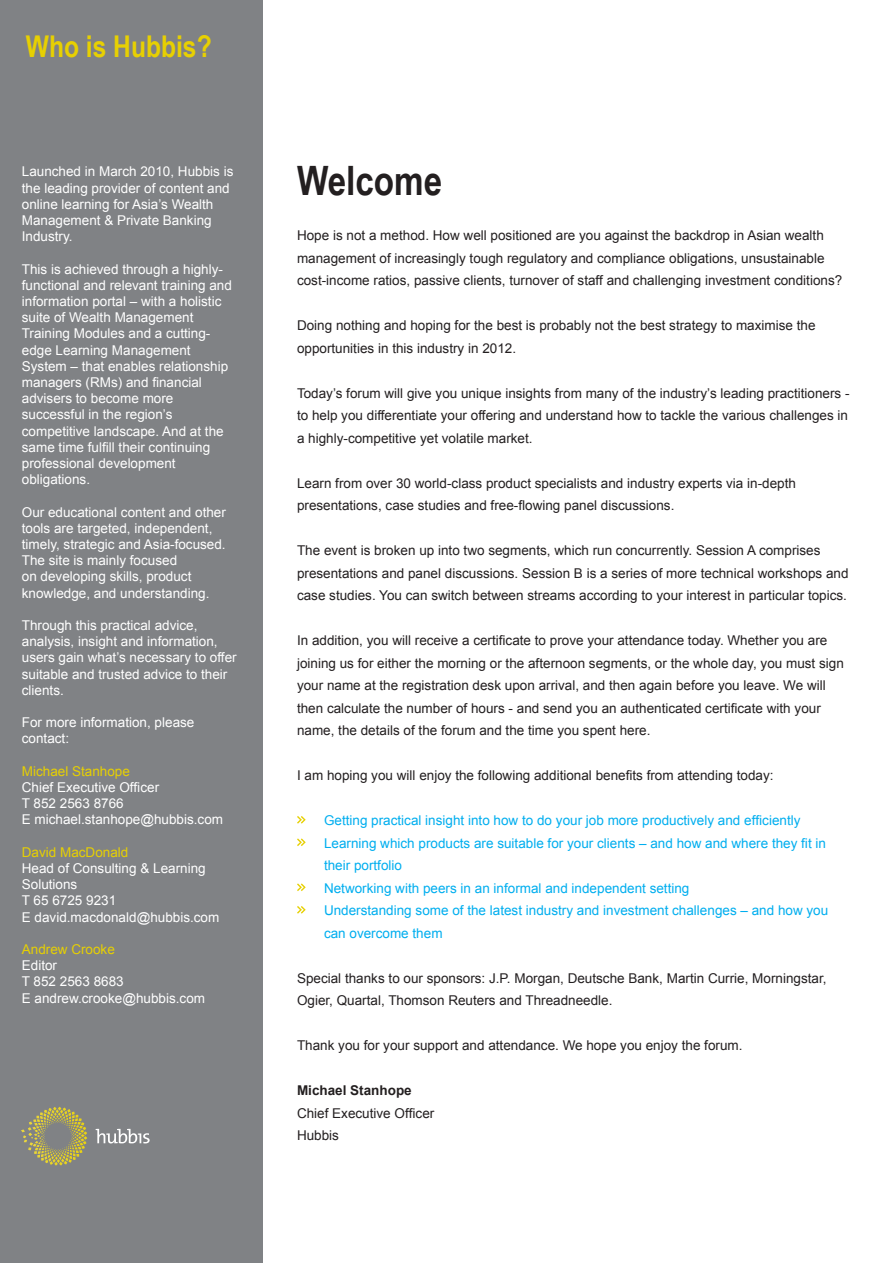
<style>
.page{position:relative;width:893px;height:1263px;background:#fff}
.page>*{position:absolute;margin:0;border:0;box-sizing:border-box;transform-origin:0 0}
.t1{font:700 40.5px "Arial Narrow";color:#231f20}
.t2{font:700 30px "Arial Narrow";color:#e7d002}
.t3{font:13.5px/22.5px "Arial";color:#231f20}
.t4{font:13.5px/16.2px "Arial";color:#fff}
.t5{font:13.5px/22.5px "Arial";color:#00aeef}
.t6{font:13.5px "Arial";color:#e7d002}
.t7{font:700 13.5px "Arial";color:#231f20}
</style>
<div class="page">
<hr style="left:892px;top:1082px;width:1px;height:103px;background:#808285">
<div style="left:0;top:0;width:262px;height:1263px;background:#808285"></div>
<svg style="left:40px;top:1107px;width:38px;height:11px"></svg>
<svg style="left:96px;top:1129px;width:54px;height:14px"></svg>
<svg style="left:297px;top:816px;width:9px;height:8px"></svg>
<svg style="left:297px;top:838px;width:9px;height:8px"></svg>
<svg style="left:297px;top:883px;width:9px;height:8px"></svg>
<svg style="left:297px;top:906px;width:9px;height:8px"></svg>
<h2 class="t2" style="left:26px;top:24px;width:187px">Who is Hubbis?</h2>
<p class="t4" style="left:22px;top:164px;width:213px">Launched in March 2010, Hubbis is the leading provider of content and online learning for Asia’s Wealth<br>Management &amp; Private Banking<br>Industry.</p>
<p class="t4" style="left:22px;top:261px;width:212px">This is achieved through a highly&shy;functional and relevant training and information portal – with a holistic suite of Wealth Management<br>Training Modules and a cutting&shy;edge Learning Management<br>System – that enables relationship managers (RMs) and financial advisers to become more successful in the region’s competitive landscape. And at the same time fulfill their continuing professional development obligations.</p>
<p class="t4" style="left:22px;top:504px;width:206px">Our educational content and other tools are targeted, independent, timely, strategic and Asia-focused.<br>The site is mainly focused<br>on developing skills, product knowledge, and understanding.</p>
<p class="t4" style="left:22px;top:617px;width:216px">Through this practical advice, analysis, insight and information, users gain what’s necessary to offer suitable and trusted advice to their clients.</p>
<p class="t4" style="left:22px;top:714px;width:174px">For more information, please contact:</p>
<p class="t6" style="left:22px;top:762px;width:110px">Michael Stanhope</p>
<p class="t4" style="left:22px;top:779px;width:203px">Chief Executive Officer<br>T 852 2563 8766<br>E michael.stanhope@hubbis.com</p>
<p class="t6" style="left:22px;top:843px;width:108px">David MacDonald</p>
<p class="t4" style="left:22px;top:860px;width:199px">Head of Consulting &amp; Learning<br>Solutions<br>T 65 6725 9231<br>E david.macdonald@hubbis.com</p>
<p class="t6" style="left:22px;top:940px;width:95px">Andrew Crooke</p>
<p class="t4" style="left:22px;top:957px;width:185px">Editor<br>T 852 2563 8683<br>E andrew.crooke@hubbis.com</p>
<h1 class="t1" style="left:297px;top:150px;width:147px">Welcome</h1>
<p class="t3" style="left:297px;top:224px;width:547px">Hope is not a method. How well positioned are you against the backdrop in Asian wealth management of increasingly tough regulatory and compliance obligations, unsustainable cost-income ratios, passive clients, turnover of staff and challenging investment conditions?</p>
<p class="t3" style="left:297px;top:314px;width:520px">Doing nothing and hoping for the best is probably not the best strategy to maximise the opportunities in this industry in 2012.</p>
<p class="t3" style="left:297px;top:382px;width:554px;text-align:justify">Today’s forum will give you unique insights from many of the industry’s leading practitioners - to help you differentiate your offering and understand how to tackle the various challenges in a highly-competitive yet volatile market.</p>
<p class="t3" style="left:297px;top:472px;width:500px">Learn from over 30 world-class product specialists and industry experts via in-depth presentations, case studies and free-flowing panel discussions.</p>
<p class="t3" style="left:297px;top:539px;width:553px">The event is broken up into two segments, which run concurrently. Session A comprises presentations and panel discussions. Session B is a series of more technical workshops and case studies. You can switch between streams according to your interest in particular topics.</p>
<p class="t3" style="left:297px;top:629px;width:548px">In addition, you will receive a certificate to prove your attendance today. Whether you are joining us for either the morning or the afternoon segments, or the whole day, you must sign your name at the registration desk upon arrival, and then again before you leave. We will then calculate the number of hours - and send you an authenticated certificate with your name, the details of the forum and the time you spent here.</p>
<p class="t3" style="left:297px;top:764px;width:478px">I am hoping you will enjoy the following additional benefits from attending today:</p>
<p class="t5" style="left:324px;top:809px;width:506px">Getting practical insight into how to do your job more productively and efficiently Learning which products are suitable for your clients – and how and where they fit in their portfolio<br>Networking with peers in an informal and independent setting<br>Understanding some of the latest industry and investment challenges – and how you can overcome them</p>
<p class="t3" style="left:297px;top:967px;width:531px">Special thanks to our sponsors: J.P. Morgan, Deutsche Bank, Martin Currie, Morningstar,<br>Ogier, Quartal, Thomson Reuters and Threadneedle.</p>
<p class="t3" style="left:297px;top:1034px;width:447px">Thank you for your support and attendance. We hope you enjoy the forum.</p>
<p class="t7" style="left:297px;top:1081px;width:116px">Michael Stanhope</p>
<p class="t3" style="left:297px;top:1102px;width:139px">Chief Executive Officer<br>Hubbis</p>
</div>
